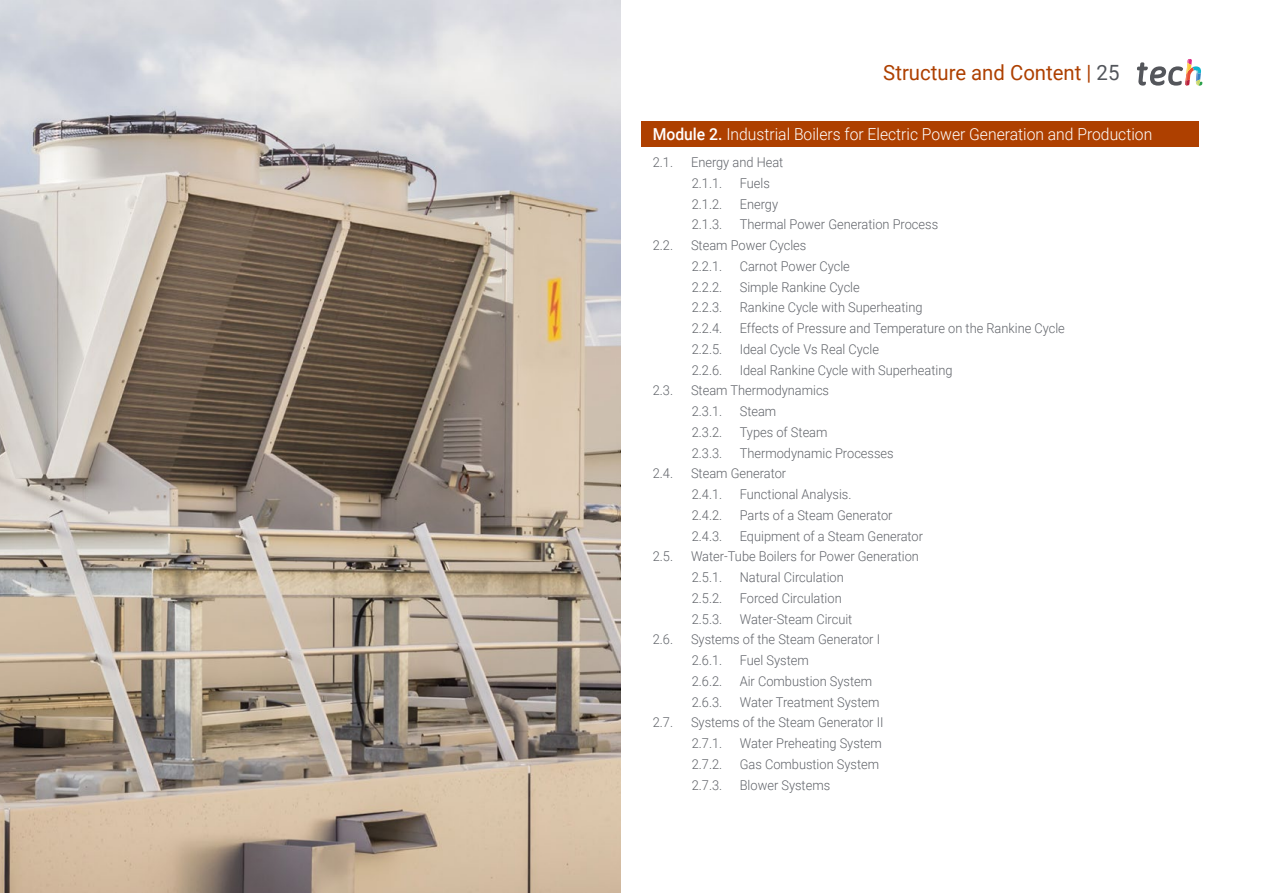
<style>
.page{position:relative;width:1263px;height:893px;background:#fff}
.page>*{position:absolute;margin:0;border:0;box-sizing:border-box;transform-origin:0 0}
.t1{font:21px "Roboto";color:#ae4000}
.t2{font:300 16.5px "Roboto";color:#fff;scale:.95 1}
.t3{font:300 13.5px/20.7px "Roboto";color:#61646a;scale:.95 1}
.s1{color:#52555b}
.s2{font-weight:500}
</style>
<div class="page">
<svg style="left:1137px;top:59px;width:65px;height:27px"></svg>
<img style="left:0;top:0;width:621px;height:893px">
<div style="left:642px;top:121px;width:557px;height:25px;background:#ae4000"></div>
<h1 class="t1" style="left:883px;top:57px;width:238px">Structure and Content | <span class="s1">25</span></h1>
<p class="t2" style="left:653px;top:123px;width:527px"><span class="s2">Module 2.</span> Industrial Boilers for Electric Power Generation and Production</p>
<p class="t3" style="left:653px;top:151px;width:23px">2.1.</p>
<p class="t3" style="left:691px;top:151px;width:99px">Energy and Heat<br>2.1.1.</p>
<p class="t3" style="left:740px;top:172px;width:33px">Fuels</p>
<p class="t3" style="left:692px;top:193px;width:34px">2.1.2.</p>
<p class="t3" style="left:740px;top:193px;width:42px">Energy</p>
<p class="t3" style="left:692px;top:214px;width:34px">2.1.3.</p>
<p class="t3" style="left:740px;top:214px;width:210px">Thermal Power Generation Process</p>
<p class="t3" style="left:653px;top:234px;width:23px">2.2.</p>
<p class="t3" style="left:691px;top:234px;width:123px">Steam Power Cycles<br>2.2.1.</p>
<p class="t3" style="left:740px;top:255px;width:117px">Carnot Power Cycle</p>
<p class="t3" style="left:692px;top:276px;width:34px">2.2.2.</p>
<p class="t3" style="left:740px;top:276px;width:128px">Simple Rankine Cycle</p>
<p class="t3" style="left:692px;top:297px;width:34px">2.2.3.</p>
<p class="t3" style="left:740px;top:297px;width:194px">Rankine Cycle with Superheating</p>
<p class="t3" style="left:692px;top:317px;width:34px">2.2.4.</p>
<p class="t3" style="left:740px;top:317px;width:344px">Effects of Pressure and Temperature on the Rankine Cycle</p>
<p class="t3" style="left:692px;top:338px;width:34px">2.2.5.</p>
<p class="t3" style="left:740px;top:338px;width:148px">Ideal Cycle Vs Real Cycle</p>
<p class="t3" style="left:692px;top:359px;width:34px">2.2.6.</p>
<p class="t3" style="left:740px;top:359px;width:225px">Ideal Rankine Cycle with Superheating</p>
<p class="t3" style="left:653px;top:380px;width:23px">2.3.</p>
<p class="t3" style="left:691px;top:380px;width:147px">Steam Thermodynamics<br>2.3.1.</p>
<p class="t3" style="left:740px;top:400px;width:40px">Steam</p>
<p class="t3" style="left:692px;top:421px;width:34px">2.3.2.</p>
<p class="t3" style="left:740px;top:421px;width:94px">Types of Steam</p>
<p class="t3" style="left:692px;top:442px;width:34px">2.3.3.</p>
<p class="t3" style="left:740px;top:442px;width:163px">Thermodynamic Processes</p>
<p class="t3" style="left:653px;top:463px;width:23px">2.4.</p>
<p class="t3" style="left:691px;top:463px;width:102px">Steam Generator<br>2.4.1.</p>
<p class="t3" style="left:740px;top:483px;width:119px">Functional Analysis.</p>
<p class="t3" style="left:692px;top:504px;width:34px">2.4.2.</p>
<p class="t3" style="left:740px;top:504px;width:162px">Parts of a Steam Generator</p>
<p class="t3" style="left:692px;top:525px;width:34px">2.4.3.</p>
<p class="t3" style="left:740px;top:525px;width:194px">Equipment of a Steam Generator</p>
<p class="t3" style="left:653px;top:546px;width:23px">2.5.</p>
<p class="t3" style="left:691px;top:546px;width:241px">Water-Tube Boilers for Power Generation<br>2.5.1.</p>
<p class="t3" style="left:740px;top:566px;width:111px">Natural Circulation</p>
<p class="t3" style="left:692px;top:587px;width:34px">2.5.2.</p>
<p class="t3" style="left:740px;top:587px;width:109px">Forced Circulation</p>
<p class="t3" style="left:692px;top:608px;width:34px">2.5.3.</p>
<p class="t3" style="left:740px;top:608px;width:120px">Water-Steam Circuit</p>
<p class="t3" style="left:653px;top:629px;width:23px">2.6.</p>
<p class="t3" style="left:691px;top:629px;width:201px">Systems of the Steam Generator I<br>2.6.1.</p>
<p class="t3" style="left:740px;top:649px;width:74px">Fuel System</p>
<p class="t3" style="left:692px;top:670px;width:34px">2.6.2.</p>
<p class="t3" style="left:740px;top:670px;width:141px">Air Combustion System</p>
<p class="t3" style="left:692px;top:691px;width:34px">2.6.3.</p>
<p class="t3" style="left:740px;top:691px;width:149px">Water Treatment System</p>
<p class="t3" style="left:653px;top:712px;width:23px">2.7.</p>
<p class="t3" style="left:691px;top:712px;width:204px">Systems of the Steam Generator II<br>2.7.1.</p>
<p class="t3" style="left:740px;top:732px;width:151px">Water Preheating System</p>
<p class="t3" style="left:692px;top:753px;width:34px">2.7.2.</p>
<p class="t3" style="left:740px;top:753px;width:148px">Gas Combustion System</p>
<p class="t3" style="left:692px;top:774px;width:34px">2.7.3.</p>
<p class="t3" style="left:740px;top:774px;width:97px">Blower Systems</p>
</div>
